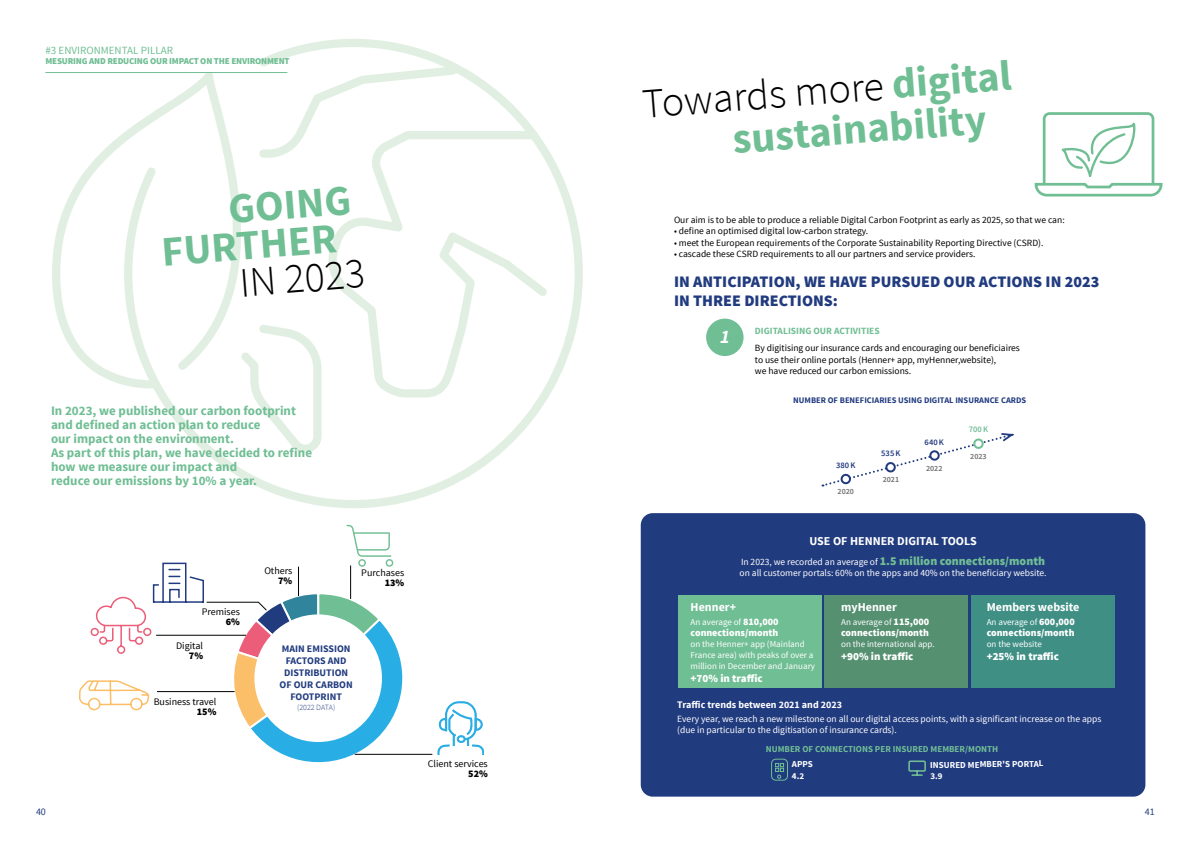
<style>
.page{position:relative;width:1191px;height:842px;background:#fff}
.page>*{position:absolute;margin:0;border:0;box-sizing:border-box;transform-origin:0 0}
.t1{font:700 42px/42.9px "Source Sans Pro";color:#70be94}
.t2{font:300 42px "Source Sans Pro";color:#000}
.t3{font:italic 700 19px "Source Sans Pro";color:#fff}
.t4{font:900 16px/19.2px "Source Sans Pro";color:#213b7f}
.t5{font:700 13px/14px "Source Sans Pro";color:#70be94}
.t6{font:700 12px "Source Sans Pro";color:#fff}
.t7{font:11px "Source Sans Pro Black 2";color:#fff}
.t8{font:11px "Source Sans Pro";color:#70be94}
.t9{font:10px/10px "Source Sans Pro";color:#000;text-align:right}
.t10{font:700 10px/12px "Source Sans Pro";color:#213b7f;text-align:center}
.t11{font:900 10px "Source Sans Pro";color:#fff}
.t12{font:10px "Source Sans Pro Bold 2";color:#fff}
.t13{font:10px "Source Sans Pro";color:#213b7f}
.t14{font:9.5px/11.4px "Source Sans Pro";color:#000}
.t15{font:9.5px/11.4px "Source Sans Pro Regular 2";color:#fff}
.t16{font:9.5px "Source Sans Pro Regular 2";color:#000}
.t17{font:700 9.5px "Source Sans Pro";color:#70be94}
.t18{font:9px/10.8px "Source Sans Pro";color:#fff}
.t19{font:900 9px "Source Sans Pro";letter-spacing:-.02em;color:#70be94}
.t20{font:700 9px "Source Sans Pro";color:#70be94}
.t21{font:700 9px/12px "Source Sans Pro";color:#fff}
.t22{font:700 8.5px "Source Sans Pro";color:#213b7f}
.t23{font:600 8.5px "Source Sans Pro";color:#213b7f}
.t24{font:600 8.5px "Source Sans Pro";color:#70be94}
.t25{font:600 8px "Source Sans Pro";color:#6e6e6e}
.t26{font:300 8px "Source Sans Pro";letter-spacing:-.005em;color:#213b7f}
.s1{font-family:"Source Sans Pro Bold 2";font-weight:400}
.s2{font-weight:900}
.s3{font-weight:300;color:#000}
.s4{font-family:"Source Sans Pro Regular 2"}
.s5{font-family:"Source Sans Pro"}
.s6{font-family:"Source Sans Pro";font-weight:900;font-size:12px;color:#70be94}
.s7{font-weight:900;font-size:10px}
</style>
<div class="page">
<svg style="left:1034px;top:112px;width:129px;height:85px"></svg>
<svg style="left:52px;top:39px;width:531px;height:469px"></svg>
<div style="left:706px;top:319px;width:37px;height:37px;background:#70be94;border-radius:50%"></div>
<hr style="left:45px;top:72px;width:242px;height:1px;background:#70be94">
<svg style="left:438px;top:702px;width:46px;height:53px"></svg>
<hr style="left:355px;top:754px;width:77px;height:1px;background:#000">
<svg style="left:79px;top:524px;width:333px;height:239px"></svg>
<svg style="left:822px;top:433px;width:192px;height:54px"></svg>
<div style="left:641px;top:513px;width:504px;height:284px;background:#213b7f;border-radius:12px"></div>
<div style="left:678px;top:595px;width:143px;height:93px;background:#70be94"></div>
<div style="left:824px;top:595px;width:144px;height:93px;background:#559071"></div>
<div style="left:971px;top:595px;width:144px;height:93px;background:#3f8f85"></div>
<div style="left:771px;top:759px;width:17px;height:22px;border:1px solid #70be94;border-radius:4px"></div>
<svg style="left:775px;top:763px;width:9px;height:16px"></svg>
<svg style="left:908px;top:760px;width:18px;height:16px"></svg>
<p class="t8" style="left:45px;top:43px;width:129px">#3 ENVIRONMENTAL PILLAR</p>
<p class="t19" style="left:45px;top:55px;width:246px">MESURING AND REDUCING OUR IMPACT ON THE ENVIRONMENT</p>
<h3 class="t1" style="left:227px;top:189px;width:124px;rotate:-4deg">GOING</h3>
<h3 class="t1" style="left:160px;top:231px;width:177px;rotate:-4deg">FURTHER</h3>
<h3 class="t2" style="left:238px;top:257px;width:127px;rotate:-4deg">IN 2023</h3>
<p class="t5" style="left:51px;top:404px;width:246px">In 2023, we published our carbon footprint <span class="s1">and defined an action plan to reduce<br></span>our impact on the environment.</p>
<p class="t5" style="left:51px;top:446px;width:262px"><span class="s1">As part of this plan, we have decided to refine </span>how we measure our impact and<br>reduce our emissions by 10% a year.</p>
<p class="t9" style="left:202px;top:607px;width:40px">Premises<br><span class="s2">6%</span></p>
<p class="t9" style="left:176px;top:640px;width:28px">Digital<br><span class="s2">7%</span></p>
<p class="t9" style="left:154px;top:697px;width:64px">Business travel<br><span class="s2">15%</span></p>
<p class="t9" style="left:264px;top:565px;width:29px">Others<br><span class="s2">7%</span></p>
<p class="t9" style="left:361px;top:568px;width:45px">Purchases<br><span class="s2">13%</span></p>
<p class="t10" style="left:279px;top:643px;width:75px">MAIN EMISSION<br>FACTORS AND<br>DISTRIBUTION<br>OF OUR CARBON<br>FOOTPRINT</p>
<p class="t26" style="left:297px;top:702px;width:40px">(2022 DATA)</p>
<p class="t9" style="left:428px;top:759px;width:61px">Client services<br><span class="s2">52%</span></p>
<h3 class="t1" style="left:727px;top:78px;width:285px;text-indent:-87px;rotate:-5deg"><span class="s3">Towards more</span> digital sustainability</h3>
<p class="t14" style="left:674px;top:214px;width:392px">Our aim is to be able to produce a reliable Digital Carbon Footprint as early as 2025, so that we can:</p>
<p class="t16" style="left:674px;top:225px;width:196px">• define an optimised digital low-carbon strategy.</p>
<p class="t14" style="left:674px;top:237px;width:371px">• meet the European requirements of the Corporate Sustainability Reporting Directive (CSRD).</p>
<p class="t14" style="left:674px;top:248px;width:303px">• cascade these CSRD requirements to all our partners and service providers.</p>
<p class="t4" style="left:674px;top:273px;width:427px">IN ANTICIPATION, WE HAVE PURSUED OUR ACTIONS IN 2023<br>IN THREE DIRECTIONS:</p>
<h4 class="t3" style="left:720px;top:325px;width:11px">1</h4>
<h4 class="t17" style="left:755px;top:325px;width:126px">DIGITALISING OUR ACTIVITIES</h4>
<p class="t14" style="left:755px;top:343px;width:266px"><span class="s4">By digitising our insurance cards and encouraging our beneficiaires </span>to use their online portals (Henner+ app, myHenner,website),<br>we have reduced our carbon emissions.</p>
<p class="t22" style="left:793px;top:394px;width:234px">NUMBER OF BENEFICIARIES USING DIGITAL INSURANCE CARDS</p>
<p class="t23" style="left:836px;top:460px;width:21px">380 K</p>
<p class="t25" style="left:837px;top:487px;width:18px">2020</p>
<p class="t23" style="left:881px;top:448px;width:21px">535 K</p>
<p class="t25" style="left:882px;top:475px;width:18px">2021</p>
<p class="t23" style="left:924px;top:436px;width:21px">640 K</p>
<p class="t25" style="left:926px;top:463px;width:18px">2022</p>
<p class="t24" style="left:969px;top:424px;width:21px">700 K</p>
<p class="t25" style="left:970px;top:451px;width:18px">2023</p>
<h4 class="t6" style="left:809px;top:533px;width:169px">USE OF HENNER DIGITAL TOOLS</h4>
<p class="t15" style="left:739px;top:556px;width:309px"><span class="s5">In 2023, we recorded an average of</span> <span class="s6">1.5 million connections/month </span>on all customer portals: 60% on the apps and 40% on the beneficiary website.</p>
<h5 class="t6" style="left:690px;top:600px;width:47px">Henner+</h5>
<p class="t18" style="left:690px;top:617px;width:89px">An average of <span class="s7">810,000</span></p>
<p class="t11" style="left:690px;top:626px;width:89px">connections/month</p>
<p class="t18" style="left:690px;top:639px;width:126px">on the Henner+ app (Mainland<br>France area) with peaks of over a million in December and January</p>
<p class="t7" style="left:690px;top:671px;width:74px">+70% in traffic</p>
<h5 class="t6" style="left:841px;top:600px;width:57px">myHenner</h5>
<p class="t18" style="left:841px;top:617px;width:89px">An average of <span class="s7">115,000</span></p>
<p class="t11" style="left:841px;top:626px;width:89px">connections/month</p>
<p class="t18" style="left:841px;top:639px;width:95px">on the international app.</p>
<p class="t7" style="left:841px;top:649px;width:74px">+90% in traffic</p>
<h5 class="t6" style="left:986px;top:600px;width:94px">Members website</h5>
<p class="t18" style="left:986px;top:617px;width:89px">An average of <span class="s7">600,000</span></p>
<p class="t11" style="left:986px;top:626px;width:89px">connections/month</p>
<p class="t18" style="left:986px;top:639px;width:57px">on the website</p>
<p class="t7" style="left:986px;top:649px;width:74px">+25% in traffic</p>
<h5 class="t12" style="left:677px;top:698px;width:166px">Traffic trends between 2021 and 2023</h5>
<p class="t15" style="left:677px;top:713px;width:426px">Every year, we reach a new milestone on all our digital access points, with a significant increase on the apps <span class="s5">(due in particular to the digitisation of insurance cards).</span></p>
<p class="t21" style="left:792px;top:758px;width:22px">APPS<br>4.2</p>
<p class="t21" style="left:930px;top:760px;width:115px;line-height:10.8px;rotate:-1deg">INSURED MEMBER'S PORTAL<br>3.9</p>
<h5 class="t20" style="left:765px;top:743px;width:234px">NUMBER OF CONNECTIONS PER INSURED MEMBER/MONTH</h5>
<p class="t13" style="left:36px;top:806px;width:11px">40</p>
<p class="t13" style="left:1144px;top:806px;width:11px">41</p>
</div>
